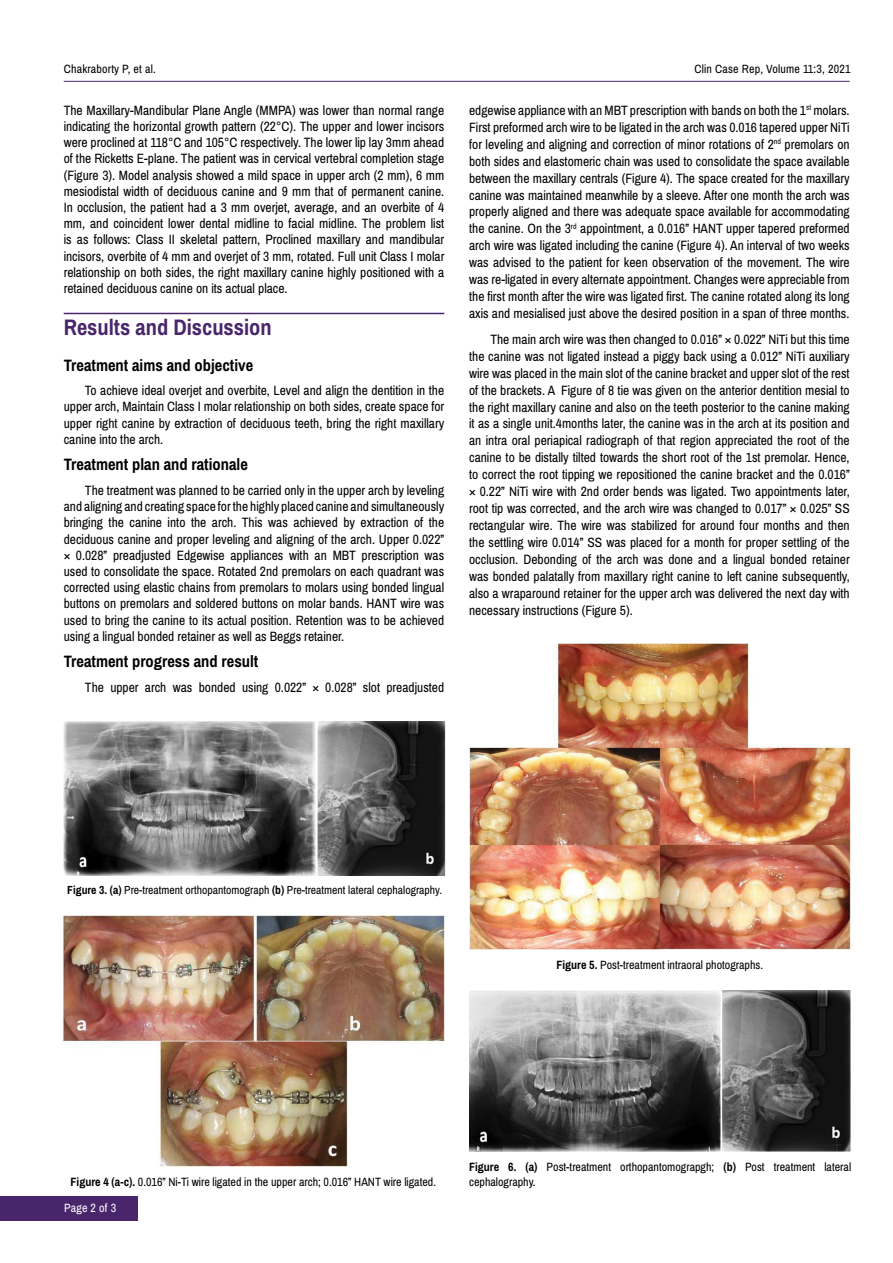
<style>
.page{position:relative;width:893px;height:1263px;background:#fff}
.page>*{position:absolute;margin:0;border:0;box-sizing:border-box;transform-origin:0 0}
.t1{font:700 22.5px "Archivo Narrow";color:#49266c}
.t2{font:700 16.5px "Archivo Narrow";color:#000}
.t3{font:13.5px/17px "Archivo Narrow";color:#000;text-align:justify}
.t4{font:12px/14.4px "Archivo Narrow";color:#000}
.t5{font:12px "Archivo Narrow";letter-spacing:.015em;color:#fff}
.t6{font:11.7px "Archivo Narrow";color:#000}
.s1{font-weight:700}
</style>
<div class="page">
<hr style="left:64px;top:81px;width:786px;height:1px;background:#49266c">
<div style="left:0;top:1196px;width:137px;height:24px;background:#49266c"></div>
<hr style="left:64px;top:313px;width:380px;height:1px;background:#49266c">
<img style="left:64px;top:721px;width:381px;height:154px">
<img style="left:63px;top:916px;width:381px;height:250px">
<img style="left:469px;top:643px;width:381px;height:306px">
<img style="left:469px;top:990px;width:381px;height:161px">
<p class="t4" style="left:64px;top:61px;width:94px">Chakraborty P, et al.</p>
<p class="t4" style="left:695px;top:61px;width:157px">Clin Case Rep, Volume 11:3, 2021</p>
<p class="t3" style="left:64px;top:102px;width:382px;line-height:16.2px">The Maxillary-Mandibular Plane Angle (MMPA) was lower than normal range indicating the horizontal growth pattern (22°C). The upper and lower incisors were proclined at 118°C and 105°C respectively. The lower lip lay 3mm ahead of the Ricketts E-plane. The patient was in cervical vertebral completion stage (Figure 3). Model analysis showed a mild space in upper arch (2 mm), 6 mm mesiodistal width of deciduous canine and 9 mm that of permanent canine.<br>In occlusion, the patient had a 3 mm overjet, average, and an overbite of 4 mm, and coincident lower dental midline to facial midline. The problem list is as follows: Class II skeletal pattern, Proclined maxillary and mandibular incisors, overbite of 4 mm and overjet of 3 mm, rotated. Full unit Class I molar relationship on both sides, the right maxillary canine highly positioned with a retained deciduous canine on its actual place.</p>
<h1 class="t1" style="left:64px;top:314px;width:210px">Results and Discussion</h1>
<p class="t2" style="left:64px;top:355px;width:191px">Treatment aims and objective</p>
<p class="t3" style="left:64px;top:383px;width:382px;line-height:16.2px;text-indent:21px">To achieve ideal overjet and overbite, Level and align the dentition in the upper arch, Maintain Class I molar relationship on both sides, create space for upper right canine by extraction of deciduous teeth, bring the right maxillary canine into the arch.</p>
<p class="t2" style="left:64px;top:454px;width:186px">Treatment plan and rationale</p>
<p class="t3" style="left:64px;top:482px;width:382px;line-height:16.2px;text-indent:21px">The treatment was planned to be carried only in the upper arch by leveling and aligning and creating space for the highly placed canine and simultaneously bringing the canine into the arch. This was achieved by extraction of the deciduous canine and proper leveling and aligning of the arch. Upper 0.022” × 0.028” preadjusted Edgewise appliances with an MBT prescription was used to consolidate the space. Rotated 2nd premolars on each quadrant was corrected using elastic chains from premolars to molars using bonded lingual buttons on premolars and soldered buttons on molar bands. HANT wire was used to bring the canine to its actual position. Retention was to be achieved using a lingual bonded retainer as well as Beggs retainer.</p>
<p class="t2" style="left:64px;top:651px;width:196px">Treatment progress and result</p>
<p class="t3" style="left:85px;top:679px;width:361px">The upper arch was bonded using 0.022” × 0.028” slot preadjusted</p>
<p class="t3" style="left:469px;top:102px;width:382px">edgewise appliance with an MBT prescription with bands on both the 1<sup>st</sup> molars.<br>First preformed arch wire to be ligated in the arch was 0.016 tapered upper NiTi for leveling and aligning and correction of minor rotations of 2<sup>nd</sup> premolars on both sides and elastomeric chain was used to consolidate the space available between the maxillary centrals (Figure 4). The space created for the maxillary canine was maintained meanwhile by a sleeve. After one month the arch was properly aligned and there was adequate space available for accommodating the canine. On the 3<sup>rd</sup> appointment, a 0.016” HANT upper tapered preformed arch wire was ligated including the canine (Figure 4). An interval of two weeks was advised to the patient for keen observation of the movement. The wire was re-ligated in every alternate appointment. Changes were appreciable from the first month after the wire was ligated first. The canine rotated along its long axis and mesialised just above the desired position in a span of three months.</p>
<p class="t3" style="left:469px;top:331px;width:382px;text-indent:21px">The main arch wire was then changed to 0.016” × 0.022” NiTi but this time the canine was not ligated instead a piggy back using a 0.012” NiTi auxiliary wire was placed in the main slot of the canine bracket and upper slot of the rest of the brackets. A Figure of 8 tie was given on the anterior dentition mesial to the right maxillary canine and also on the teeth posterior to the canine making it as a single unit.4months later, the canine was in the arch at its position and an intra oral periapical radiograph of that region appreciated the root of the canine to be distally tilted towards the short root of the 1st premolar. Hence, to correct the root tipping we repositioned the canine bracket and the 0.016” × 0.22” NiTi wire with 2nd order bends was ligated. Two appointments later, root tip was corrected, and the arch wire was changed to 0.017” × 0.025” SS rectangular wire. The wire was stabilized for around four months and then the settling wire 0.014” SS was placed for a month for proper settling of the occlusion. Debonding of the arch was done and a lingual bonded retainer was bonded palatally from maxillary right canine to left canine subsequently, also a wraparound retainer for the upper arch was delivered the next day with necessary instructions (Figure 5).</p>
<p class="t6" style="left:67px;top:883px;width:376px"><span class="s1">Figure 3. (a)</span> Pre-treatment orthopantomograph <span class="s1">(b)</span> Pre-treatment lateral cephalography.</p>
<p class="t4" style="left:556px;top:957px;width:208px"><span class="s1">Figure 5.</span> Post-treatment intraoral photographs.</p>
<p class="t4" style="left:71px;top:1175px;width:367px"><span class="s1">Figure 4 (a-c).</span> 0.016” Ni-Ti wire ligated in the upper arch; 0.016” HANT wire ligated.</p>
<p class="t5" style="left:64px;top:1201px;width:54px">Page 2 of 3</p>
<p class="t4" style="left:469px;top:1160px;width:384px"><span class="s1">Figure 6. (a)</span> Post-treatment orthopantomograpgh; <span class="s1">(b)</span> Post treatment lateral cephalography.</p>
</div>
